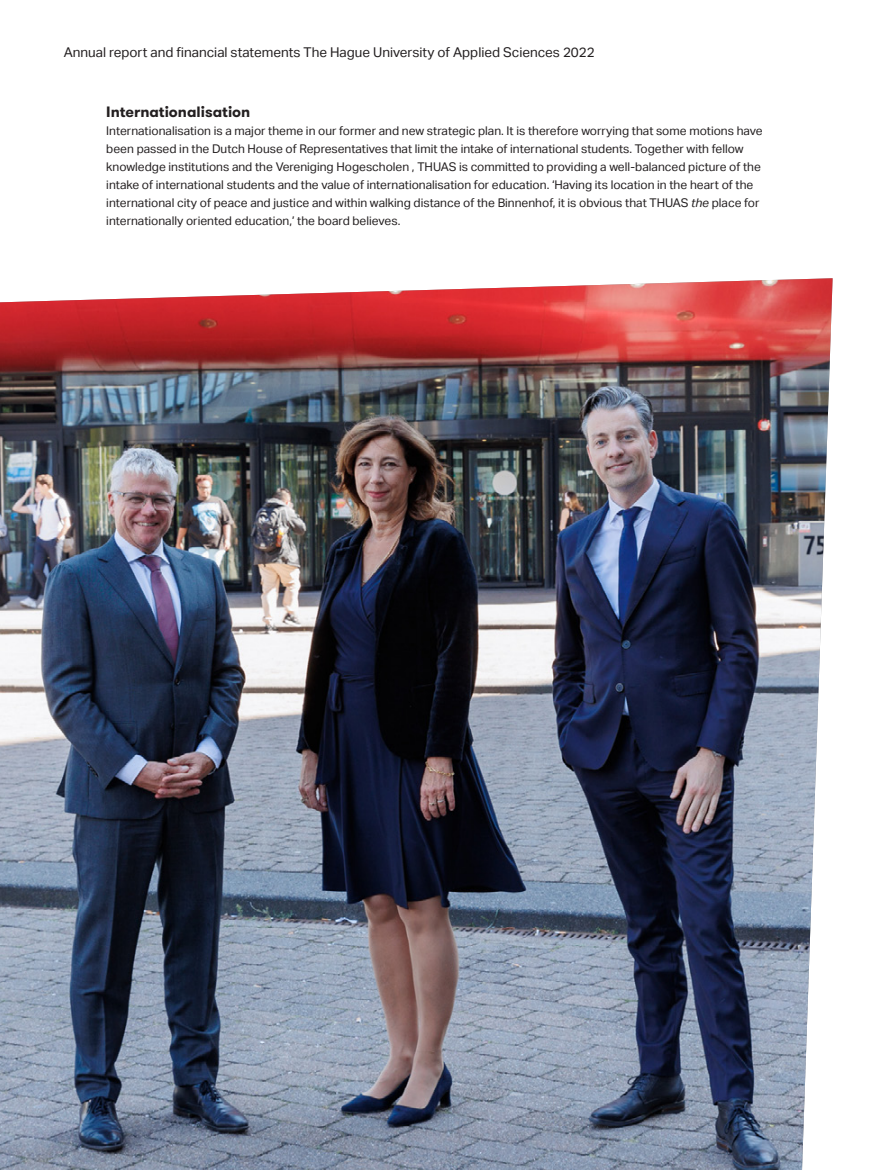
<style>
.page{position:relative;width:893px;height:1170px;background:#fff}
.page>*{position:absolute;margin:0;border:0;box-sizing:border-box;transform-origin:0 0}
.subhead_4{font:700 15px "GT Walsheim Pro";color:#231f20}
.t1{font:13.5px "Aktiv Grotesk";color:#231f20}
._1_body{font:12px/17.9px "Aktiv Grotesk";color:#231f20}
.s1{font-style:italic}
</style>
<div class="page">
<img style="left:0;top:278px;width:833px;height:891px">
<p class="t1" style="left:64px;top:44px;width:533px">Annual report and financial statements The Hague University of Applied Sciences 2022</p>
<p class="subhead_4" style="left:106px;top:102px;width:146px">Internationalisation</p>
<p class="_1_body" style="left:106px;top:122px;width:658px">Internationalisation is a major theme in our former and new strategic plan. It is therefore worrying that some motions have been passed in the Dutch House of Representatives that limit the intake of international students. Together with fellow knowledge institutions and the Vereniging Hogescholen , THUAS is committed to providing a well-balanced picture of the intake of international students and the value of internationalisation for education. ‘Having its location in the heart of the international city of peace and justice and within walking distance of the Binnenhof, it is obvious that THUAS <span class="s1">the</span> place for internationally oriented education,’ the board believes.</p>
</div>
